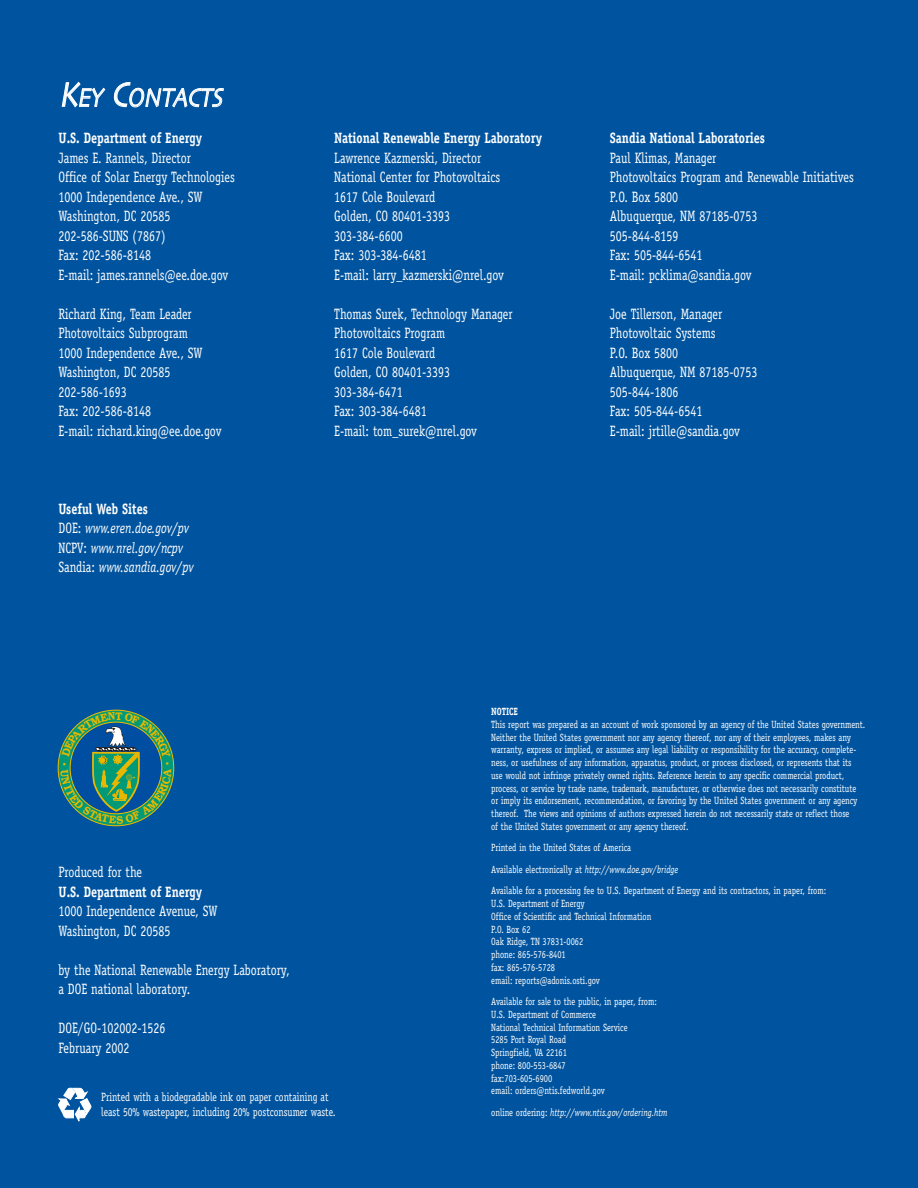
<style>
.page{position:relative;width:918px;height:1188px;background:#00549f}
.page>*{position:absolute;margin:0;border:0;box-sizing:border-box;transform-origin:0 0}
.t1{font:italic 27px "Skia";color:#fff;scale:.8 1}
.t2{font:15px/19.5px "Officina Serif";color:#fff;scale:.8 1}
.t3{font:700 15px "Officina Serif";color:#fff;scale:.8 1}
.t4{font:italic 15px/19.5px "Officina Serif";color:#fff;scale:.8 1}
.t5{font:12px/14.5px "Officina Serif";color:#fff;scale:.8 1}
.t6{font:10.5px/12.8px "Officina Serif";color:#fff;scale:.8 1}
.t7{font:italic 10.5px "Officina Serif";color:#fff;scale:.8 1}
.t8{font:700 10.5px "Officina Serif";color:#fff;scale:.8 1}
.s1{font-size:36px}
.s2{font-weight:700;font-style:normal}
.s3{font-style:normal}
.s4{font-style:italic}
</style>
<div class="page">
<svg style="left:58px;top:1087px;width:33px;height:35px"></svg>
<svg style="left:60px;top:712px;width:111px;height:112px;background:#207b7d"></svg>
<h1 class="t1" style="left:59px;top:87px;width:211px"><span class="s1">K</span>EY <span class="s1">C</span>ONTACTS</h1>
<h2 class="t3" style="left:59px;top:132px;width:181px">U.S. Department of Energy</h2>
<h2 class="t2" style="left:59px;top:149px;width:222px">James E. Rannels, Director<br>Office of Solar Energy Technologies<br>1000 Independence Ave., SW<br>Washington, DC 20585<br>202-586-SUNS (7867)<br>Fax: 202-586-8148<br>E-mail: james.rannels@ee.doe.gov</h2>
<h2 class="t2" style="left:59px;top:305px;width:205px">Richard King, Team Leader<br>Photovoltaics Subprogram<br>1000 Independence Ave., SW<br>Washington, DC 20585<br>202-586-1693<br>Fax: 202-586-8148<br>E-mail: richard.king@ee.doe.gov</h2>
<h2 class="t4" style="left:59px;top:500px;width:171px"><span class="s2">Useful Web Sites<br></span><span class="s3">DOE:</span> www.eren.doe.gov/pv<br><span class="s3">NCPV:</span> www.nrel.gov/ncpv<br><span class="s3">Sandia:</span> www.sandia.gov/pv</h2>
<h2 class="t3" style="left:334px;top:132px;width:261px">National Renewable Energy Laboratory</h2>
<h2 class="t2" style="left:334px;top:149px;width:214px">Lawrence Kazmerski, Director<br>National Center for Photovoltaics<br>1617 Cole Boulevard<br>Golden, CO 80401-3393<br>303-384-6600<br>Fax: 303-384-6481<br>E-mail: larry_kazmerski@nrel.gov</h2>
<h2 class="t2" style="left:334px;top:305px;width:225px">Thomas Surek, Technology Manager<br>Photovoltaics Program<br>1617 Cole Boulevard<br>Golden, CO 80401-3393<br>303-384-6471<br>Fax: 303-384-6481<br>E-mail: tom_surek@nrel.gov</h2>
<h2 class="t3" style="left:610px;top:132px;width:195px">Sandia National Laboratories</h2>
<h2 class="t2" style="left:610px;top:149px;width:306px">Paul Klimas, Manager<br>Photovoltaics Program and Renewable Initiatives<br>P.O. Box 5800<br>Albuquerque, NM 87185-0753<br>505-844-8159<br>Fax: 505-844-6541<br>E-mail: pcklima@sandia.gov</h2>
<h2 class="t2" style="left:610px;top:305px;width:186px">Joe Tillerson, Manager<br>Photovoltaic Systems<br>P.O. Box 5800<br>Albuquerque, NM 87185-0753<br>505-844-1806<br>Fax: 505-844-6541<br>E-mail: jrtille@sandia.gov</h2>
<h2 class="t2" style="left:59px;top:864px;width:106px">Produced for the</h2>
<h2 class="t3" style="left:59px;top:886px;width:181px">U.S. Department of Energy</h2>
<h2 class="t2" style="left:59px;top:903px;width:200px">1000 Independence Avenue, SW<br>Washington, DC 20585</h2>
<h2 class="t2" style="left:59px;top:961px;width:290px">by the National Renewable Energy Laboratory, a DOE national laboratory.</h2>
<h2 class="t2" style="left:59px;top:1020px;width:135px">DOE/GO-102002-1526<br>February 2002</h2>
<p class="t5" style="left:101px;top:1091px;width:295px">Printed with a biodegradable ink on paper containing at least 50% wastepaper, including 20% postconsumer waste.</p>
<p class="t8" style="left:491px;top:708px;width:35px">NOTICE</p>
<p class="t6" style="left:491px;top:719px;width:469px">This report was prepared as an account of work sponsored by an agency of the United States government.<br>Neither the United States government nor any agency thereof, nor any of their employees, makes any warranty, express or implied, or assumes any legal liability or responsibility for the accuracy, complete&shy;ness, or usefulness of any information, apparatus, product, or process disclosed, or represents that its use would not infringe privately owned rights. Reference herein to any specific commercial product, process, or service by trade name, trademark, manufacturer, or otherwise does not necessarily constitute or imply its endorsement, recommendation, or favoring by the United States government or any agency thereof. The views and opinions of authors expressed herein do not necessarily state or reflect those<br>of the United States government or any agency thereof.</p>
<p class="t6" style="left:491px;top:838px;width:420px;line-height:21.5px">Printed in the United States of America<br>Available electronically at <span class="s4">http://www.doe.gov/bridge<br></span>Available for a processing fee to U.S. Department of Energy and its contractors, in paper, from:</p>
<p class="t6" style="left:491px;top:898px;width:202px">U.S. Department of Energy<br>Office of Scientific and Technical Information<br>P.O. Box 62<br>Oak Ridge, TN 37831-0062<br>phone: 865-576-8401<br>fax: 865-576-5728<br>email: reports@adonis.osti.gov</p>
<p class="t6" style="left:491px;top:996px;width:209px">Available for sale to the public, in paper, from:<br>U.S. Department of Commerce<br>National Technical Information Service<br>5285 Port Royal Road<br>Springfield, VA 22161<br>phone: 800-553-6847<br>fax:703-605-6900<br>email: orders@ntis.fedworld.gov</p>
<p class="t7" style="left:491px;top:1108px;width:222px"><span class="s3">online ordering:</span> http://www.ntis.gov/ordering.htm</p>
</div>
